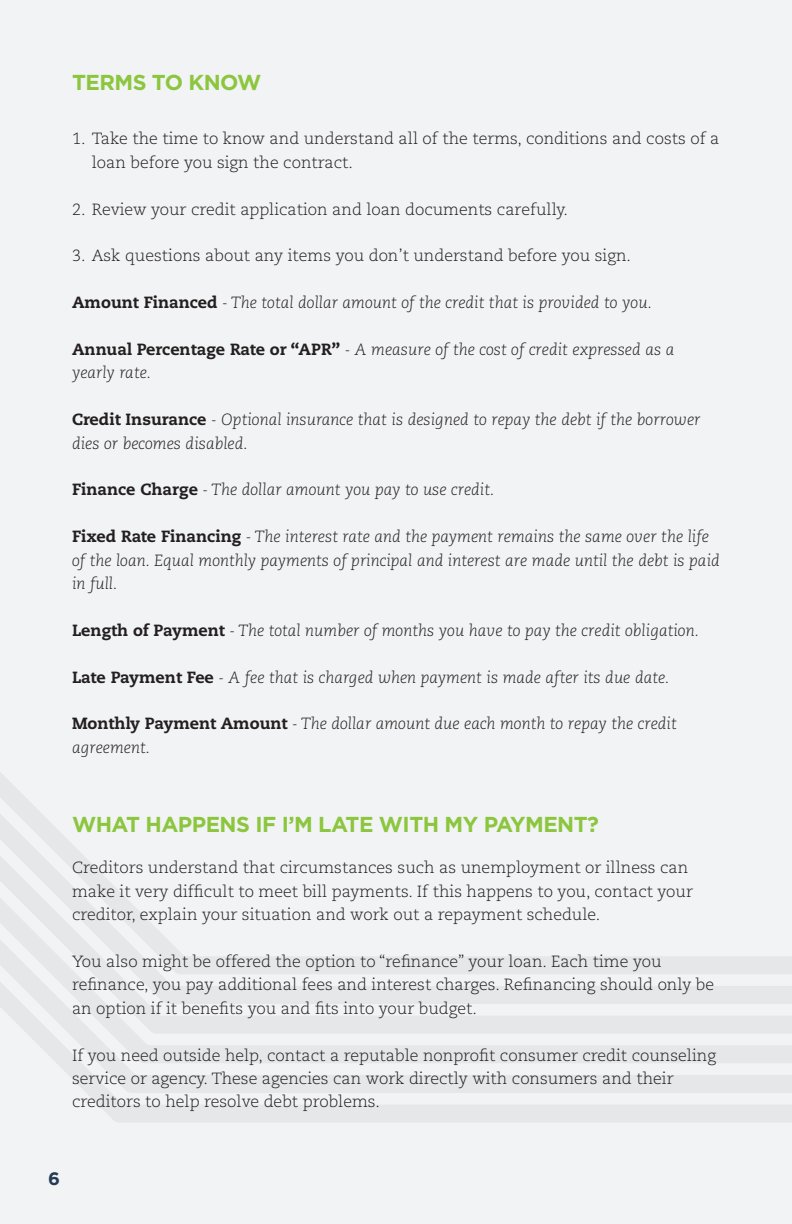
<style>
.page{position:relative;width:792px;height:1224px;background:#f2f3f4}
.page>*{position:absolute;margin:0;border:0;box-sizing:border-box;transform-origin:0 0}
.t1{font:700 21.6px "Gotham";letter-spacing:-.025em;color:#8bc63e}
.t2{font:700 18px "Gotham";color:#243b54}
.t3{font:300 16.2px/23.4px "Caecilia LT Std";color:#231f20}
.t4{font:italic 300 16.2px/23.4px "Caecilia LT Std";color:#231f20}
.s1{font-weight:800;font-style:normal}
</style>
<div class="page">
<svg style="left:0;top:792px;width:792px;height:330px"></svg>
<h1 class="t1" style="left:72px;top:70px;width:15px">TER</h1>
<h1 class="t1" style="left:114px;top:70px;width:91px">MSTO KNO</h1>
<h1 class="t1" style="left:237px;top:70px;width:26px">W</h1>
<p class="t3" style="left:92px;top:128px;width:629px;text-indent:-20px">1. Take the time to know and understand all of the terms, conditions and costs of a loan before you sign the contract.</p>
<p class="t3" style="left:72px;top:198px;width:498px">2. Review your credit application and loan documents carefully.</p>
<p class="t3" style="left:72px;top:245px;width:561px">3. Ask questions about any items you don’t understand before you sign.</p>
<p class="t4" style="left:72px;top:291px;width:582px"><span class="s1">Amount Financed</span> - The total dollar amount of the credit that is provided to you.</p>
<p class="t4" style="left:72px;top:338px;width:604px"><span class="s1">Annual Percentage Rate or “APR”</span> - A measure of the cost of credit expressed as a yearly rate.</p>
<p class="t4" style="left:72px;top:408px;width:630px"><span class="s1">Credit Insurance</span> - Optional insurance that is designed to repay the debt if the borrower dies or becomes disabled.</p>
<p class="t4" style="left:72px;top:479px;width:424px"><span class="s1">Finance Charge</span> - The dollar amount you pay to use credit.</p>
<p class="t4" style="left:72px;top:525px;width:649px"><span class="s1">Fixed Rate Financing</span> - The interest rate and the payment remains the same over the life of the loan. Equal monthly payments of principal and interest are made until the debt is paid in full.</p>
<p class="t4" style="left:72px;top:619px;width:629px"><span class="s1">Length of Payment</span> - The total number of months you have to pay the credit obligation.</p>
<p class="t4" style="left:72px;top:666px;width:599px"><span class="s1">Late Payment Fee</span> - A fee that is charged when payment is made after its due date.</p>
<p class="t4" style="left:72px;top:713px;width:606px"><span class="s1">Monthly Payment Amount</span> - The dollar amount due each month to repay the credit agreement.</p>
<h1 class="t1" style="left:72px;top:812px;width:529px">WHAT HAPPENS I F I’M LATE WITH MY PAYM ENT?</h1>
<p class="t3" style="left:72px;top:857px;width:623px">Creditors understand that circumstances such as unemployment or illness can make it very difficult to meet bill payments. If this happens to you, contact your creditor, explain your situation and work out a repayment schedule.</p>
<p class="t3" style="left:72px;top:950px;width:644px">You also might be offered the option to “refinance” your loan. Each time you refinance, you pay additional fees and interest charges. Refinancing should only be an option if it benefits you and fits into your budget.</p>
<p class="t3" style="left:72px;top:1044px;width:646px">If you need outside help, contact a reputable nonprofit consumer credit counseling service or agency. These agencies can work directly with consumers and their creditors to help resolve debt problems.</p>
<p class="t2" style="left:48px;top:1168px;width:13px">6</p>
</div>
